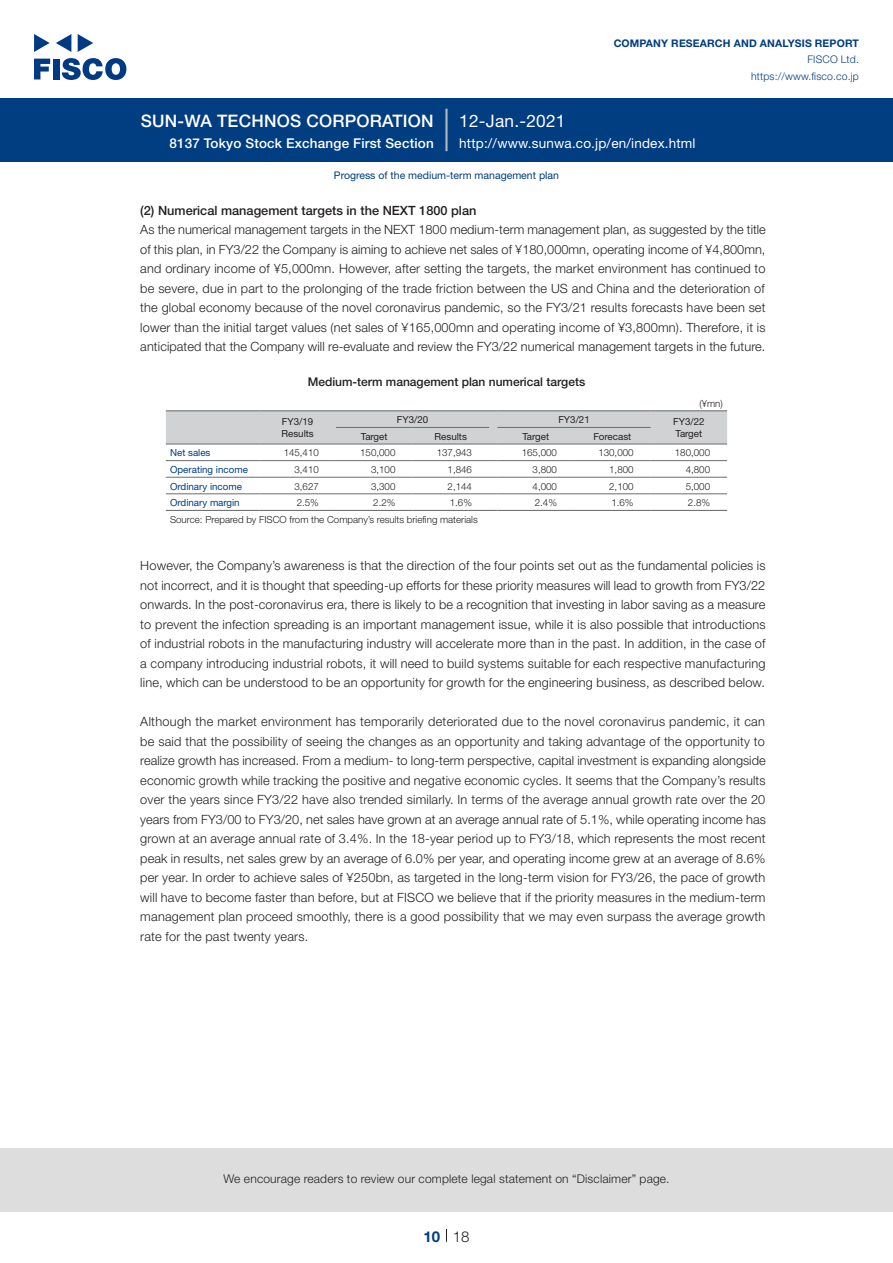
<style>
.page{position:relative;width:893px;height:1263px;background:#fff}
.page>*{position:absolute;margin:0;border:0;box-sizing:border-box;transform-origin:0 0}
.t1{font:500 17.25px "Helvetica Neue LT Std";letter-spacing:.015em;color:#fff}
.t2{font:17.25px "Helvetica Neue LT Std";letter-spacing:.015em;color:#fff}
.t3{font:300 15px "Helvetica Neue LT Std";color:#231f20}
.t4{font:700 15px "Helvetica Neue LT Std";color:#003d81}
.t5{font:13.5px "Helvetica Neue LT Std";letter-spacing:.015em;color:#fff}
.t6{font:500 13.5px "Helvetica Neue LT Std";letter-spacing:.015em;color:#fff}
.t7{font:300 12.75px/19.5px "Helvetica Neue LT Std";letter-spacing:.01em;color:#231f20;text-align:justify}
.t8{font:500 12.75px "Helvetica Neue LT Std";color:#231f20}
.t9{font:300 12px "Helvetica Neue LT Std";letter-spacing:.015em;color:#231f20}
.t10{font:500 12px "Helvetica Neue LT Std";color:#231f20}
.t11{font:10.5px "Helvetica Neue LT Std";color:#003d81}
.t12{font:700 10.5px "Helvetica Neue LT Std";letter-spacing:.015em;color:#003d81}
.t13{font:300 10.5px/16.5px "Helvetica Neue LT Std";letter-spacing:.015em;color:#003d81;text-align:right}
.t14{font:300 9.75px "Helvetica Neue LT Std";color:#231f20}
.t15{font:9.75px/12px "Helvetica Neue LT Std";color:#231f20}
.t16{font:9.75px "Helvetica Neue LT Std";color:#003d81}
</style>
<div class="page">
<div style="left:0;top:1148px;width:893px;height:64px;background:#ddd"></div>
<svg style="left:34px;top:59px;width:16px;height:20px"></svg>
<div style="left:53px;top:59px;width:6px;height:20px;background:#003a83"></div>
<svg style="left:62px;top:58px;width:64px;height:22px"></svg>
<svg style="left:34px;top:34px;width:16px;height:18px"></svg>
<svg style="left:78px;top:34px;width:15px;height:18px"></svg>
<svg style="left:56px;top:34px;width:15px;height:18px"></svg>
<div style="left:0;top:98px;width:893px;height:64px;background:#003d81"></div>
<hr style="left:445px;top:109px;width:3px;height:42px;background:#b5b5b6">
<svg style="left:446px;top:1229px;width:1px;height:13px"></svg>
<hr style="left:166px;top:460px;width:93px;height:1px;background:#6c6d70">
<hr style="left:259px;top:460px;width:77px;height:1px;background:#6c6d70">
<hr style="left:336px;top:460px;width:76px;height:1px;background:#6c6d70">
<hr style="left:412px;top:460px;width:77px;height:1px;background:#6c6d70">
<hr style="left:497px;top:460px;width:77px;height:1px;background:#6c6d70">
<hr style="left:574px;top:460px;width:77px;height:1px;background:#6c6d70">
<hr style="left:651px;top:460px;width:76px;height:1px;background:#6c6d70">
<hr style="left:166px;top:477px;width:93px;height:1px;background:#6c6d70">
<hr style="left:259px;top:477px;width:77px;height:1px;background:#6c6d70">
<hr style="left:336px;top:477px;width:76px;height:1px;background:#6c6d70">
<hr style="left:412px;top:477px;width:77px;height:1px;background:#6c6d70">
<hr style="left:497px;top:477px;width:77px;height:1px;background:#6c6d70">
<hr style="left:574px;top:477px;width:77px;height:1px;background:#6c6d70">
<hr style="left:651px;top:477px;width:76px;height:1px;background:#6c6d70">
<hr style="left:166px;top:494px;width:93px;height:1px;background:#6c6d70">
<hr style="left:259px;top:494px;width:77px;height:1px;background:#6c6d70">
<hr style="left:336px;top:494px;width:76px;height:1px;background:#6c6d70">
<hr style="left:412px;top:494px;width:77px;height:1px;background:#6c6d70">
<hr style="left:497px;top:494px;width:77px;height:1px;background:#6c6d70">
<hr style="left:574px;top:494px;width:77px;height:1px;background:#6c6d70">
<hr style="left:651px;top:494px;width:76px;height:1px;background:#6c6d70">
<svg style="left:166px;top:410px;width:561px;height:35px;background:#cacbcd"></svg>
<hr style="left:497px;top:410px;width:77px;height:1px;background:#6c6d70">
<hr style="left:574px;top:410px;width:77px;height:1px;background:#6c6d70">
<hr style="left:651px;top:410px;width:76px;height:1px;background:#6c6d70">
<hr style="left:166px;top:510px;width:93px;height:1px;background:#6c6d70">
<hr style="left:259px;top:510px;width:77px;height:1px;background:#6c6d70">
<hr style="left:336px;top:510px;width:76px;height:1px;background:#6c6d70">
<hr style="left:412px;top:510px;width:77px;height:1px;background:#6c6d70">
<hr style="left:497px;top:510px;width:77px;height:1px;background:#6c6d70">
<hr style="left:574px;top:510px;width:77px;height:1px;background:#6c6d70">
<hr style="left:651px;top:510px;width:76px;height:1px;background:#6c6d70">
<h1 class="t1" style="left:141px;top:110px;width:295px">SUN-WA TECHNOS CORPORATION</h1>
<p class="t6" style="left:169px;top:135px;width:266px">8137 Tokyo Stock Exchange First Section</p>
<h1 class="t2" style="left:459px;top:110px;width:108px">12-Jan.-2021</h1>
<p class="t12" style="left:614px;top:37px;width:247px">COMPANY RESEARCH AND ANALYSIS REPORT</p>
<p class="t13" style="left:751px;top:51px;width:109px">FISCO Ltd. https://www.fisco.co j p.</p>
<p class="t5" style="left:459px;top:135px;width:238px">http://www.sunwa.co j p. /en/index.html</p>
<p class="t11" style="left:334px;top:169px;width:227px">Progress of the medium-term management plan</p>
<p class="t8" style="left:140px;top:203px;width:338px">2( ) Numerical management targets in the NEXT 1800 plan</p>
<p class="t7" style="left:140px;top:220px;width:627px">As the numerical management targets in the NEXT 1800 medium-term management plan, as suggested by the title of this plan in, FY3/22 the Company is aiming to achieve net sales of ¥180,000mn, operating income of ¥4,800mn, and ordinary income of ¥5,000mn. However, after setting the targets, the market environment has continued to be severe, due in part to the prolonging of the trade friction between the US and China and the deterioration of the global economy because of the novel coronavirus pandemic, so the FY3/21 results forecasts have been set lower than the initial target values (net sales of ¥165,000mn and operating income of ¥3,800mn .) Therefore isit, anticipated that the Company will re-evaluate and review the FY3/22 numerical management targets in the future.</p>
<p class="t10" style="left:308px;top:374px;width:279px">Medium-term management plan numerical targets</p>
<p class="t14" style="left:699px;top:397px;width:25px">¥( mn(</p>
<p class="t15" style="left:281px;top:416px;width:34px">FY3/19<br>Results</p>
<p class="t15" style="left:673px;top:416px;width:33px">FY3/22</p>
<p class="t15" style="left:397px;top:414px;width:33px">FY3/20</p>
<p class="t15" style="left:558px;top:414px;width:33px">FY3/21</p>
<p class="t15" style="left:676px;top:428px;width:28px">Target</p>
<p class="t15" style="left:361px;top:430px;width:28px">Target</p>
<p class="t15" style="left:435px;top:430px;width:34px">Results</p>
<p class="t15" style="left:522px;top:430px;width:28px">Target</p>
<p class="t15" style="left:593px;top:430px;width:39px">Forecast</p>
<p class="t16" style="left:170px;top:447px;width:42px">Net sales</p>
<p class="t14" style="left:284px;top:447px;width:37px">145,410</p>
<p class="t14" style="left:360px;top:447px;width:37px">150,000</p>
<p class="t14" style="left:437px;top:447px;width:37px">137,943</p>
<p class="t14" style="left:522px;top:447px;width:37px">165,000</p>
<p class="t14" style="left:598px;top:447px;width:37px">130,000</p>
<p class="t14" style="left:675px;top:447px;width:37px">180,000</p>
<p class="t16" style="left:170px;top:464px;width:79px">Operating income</p>
<p class="t14" style="left:295px;top:463px;width:26px">3,410</p>
<p class="t14" style="left:371px;top:463px;width:26px">3,100</p>
<p class="t14" style="left:448px;top:463px;width:26px">1,846</p>
<p class="t14" style="left:533px;top:463px;width:26px">3,800</p>
<p class="t14" style="left:609px;top:463px;width:26px">1,800</p>
<p class="t14" style="left:686px;top:463px;width:26px">4,800</p>
<p class="t16" style="left:170px;top:480px;width:73px">Ordinary income</p>
<p class="t14" style="left:295px;top:480px;width:26px">3,627</p>
<p class="t14" style="left:371px;top:480px;width:26px">3,300</p>
<p class="t14" style="left:448px;top:480px;width:26px">2,144</p>
<p class="t14" style="left:533px;top:480px;width:26px">4,000</p>
<p class="t14" style="left:609px;top:480px;width:26px">2,100</p>
<p class="t14" style="left:686px;top:480px;width:26px">5,000</p>
<p class="t16" style="left:170px;top:497px;width:71px">Ordinary margin</p>
<p class="t14" style="left:170px;top:513px;width:309px">Source: Prepared by FISCO from the Company s’ results briefing materials</p>
<p class="t7" style="left:140px;top:556px;width:627px">However, the Company s’ awareness is that the direction of the four points set out as the fundamental policies is not incorrect, and isit thought that speeding-up efforts for these priority measures will lead to growth from FY3/22 onwards In. the post-coronavirus era, there is likely to be a recognition that investing in labor saving as a measure to prevent the infection spreading is an important management issue, while isit also possible that introductions of industrial robots in the manufacturing industry will accelerate more than in the past In. addition in, the case of a company introducing industrial robots it, will need to build systems suitable for each respective manufacturing line, which can be understood to be an opportunity for growth for the engineering business, as described below.</p>
<p class="t7" style="left:140px;top:712px;width:627px">Although the market environment has temporarily deteriorated due to the novel coronavirus pandemic it, can be said that the possibility of seeing the changes as an opportunity and taking advantage of the opportunity to realize growth has increased. From a medium to- long-term perspective, capital investment is expanding alongside economic growth while tracking the positive and negative economic cycles It. seems that the Company s’ results over the years since FY3/22 have also trended similarly In. terms of the average annual growth rate over the 20 years from FY3/00 to FY3/20, net sales have grown at an average annual rate of 5.1%, while operating income has grown at an average annual rate of 3.4%. In the 18-year period up to FY3/18, which represents the most recent peak in results, net sales grew by an average of 6.0% per year, and operating income grew at an average of 8.6% per year In. order to achieve sales of ¥250bn, as targeted in the long-term vision for FY3/26, the pace of growth will have to become faster than before, but at FISCO we believe that if the priority measures in the medium-term management plan proceed smoothly, there is a good possibility that we may even surpass the average growth rate for the past twenty years.</p>
<p class="t14" style="left:297px;top:497px;width:24px">2.5%</p>
<p class="t14" style="left:373px;top:497px;width:24px">2.2%</p>
<p class="t14" style="left:450px;top:497px;width:24px">1.6%</p>
<p class="t14" style="left:535px;top:497px;width:24px">2.4%</p>
<p class="t14" style="left:611px;top:497px;width:24px">1.6%</p>
<p class="t14" style="left:688px;top:497px;width:24px">2.8%</p>
<p class="t9" style="left:223px;top:1171px;width:448px">We encourage readers to review our complete legal statement on “Disclaimer” page.</p>
<p class="t4" style="left:423px;top:1227px;width:18px">10</p>
<p class="t3" style="left:453px;top:1227px;width:18px">18</p>
</div>
